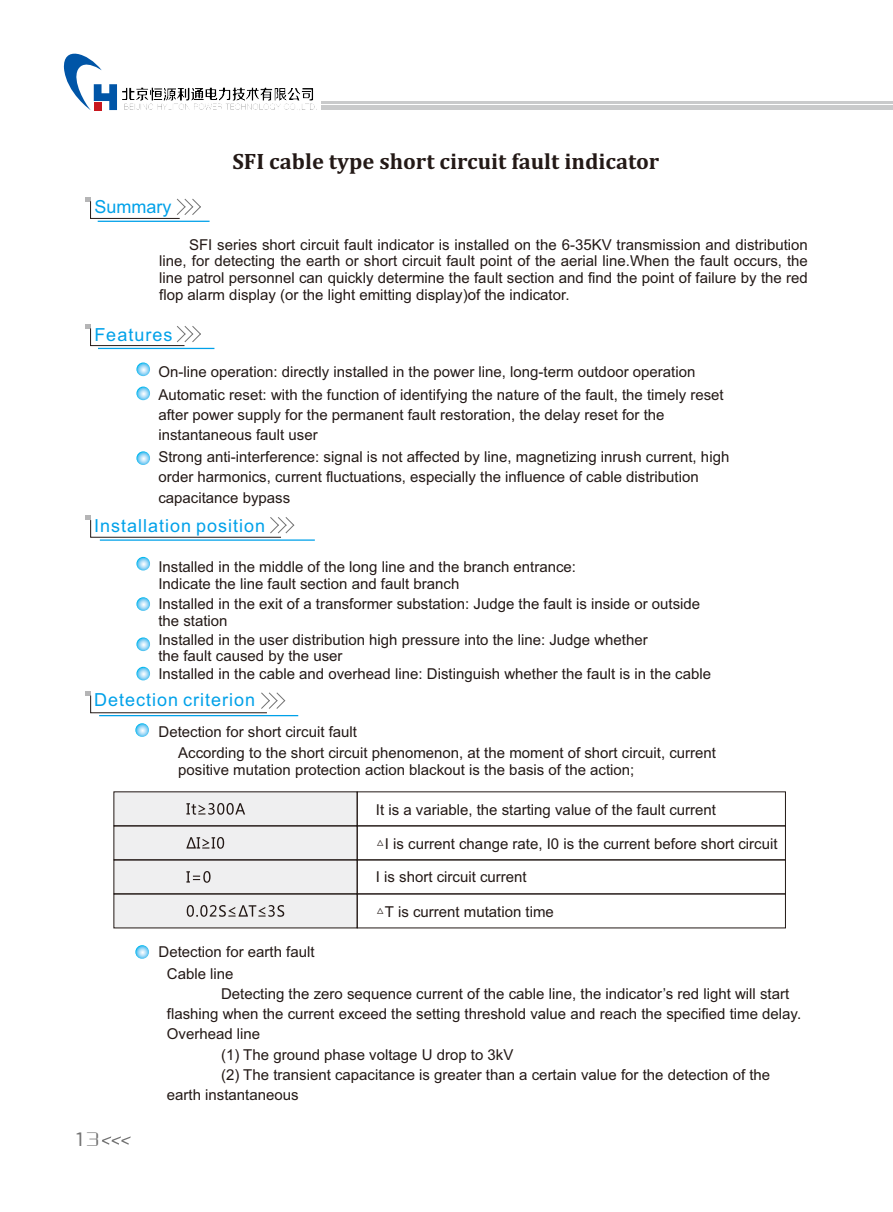
<style>
.page{position:relative;width:893px;height:1212px;background:#fff}
.page>*{position:absolute;margin:0;border:0;box-sizing:border-box;transform-origin:0 0}
.t1{font:700 22.5px "Cambria";color:#231916}
.t2{font:21px "FZZQJW GB1 0";color:#717171}
.t3{font:18px "Arial";letter-spacing:.055em;color:#00a1e9}
.t4{font:18px "Arial";color:#00a1e9}
.t5{font:15px/16.8px "Arial";color:#231916}
.s1{font-family:"Arial Unicode MS"}
</style>
<div class="page">
<div style="left:114px;top:792px;width:243px;height:136px;background:#efeff0"></div>
<div style="left:113px;top:825px;width:245px;height:35px;border:1px solid #231916"></div>
<div style="left:113px;top:859px;width:245px;height:35px;border:1px solid #231916"></div>
<div style="left:113px;top:893px;width:245px;height:35px;border:1px solid #231916"></div>
<div style="left:357px;top:825px;width:429px;height:35px;border:1px solid #231916"></div>
<div style="left:357px;top:859px;width:429px;height:35px;border:1px solid #231916"></div>
<div style="left:357px;top:893px;width:429px;height:35px;border:1px solid #231916"></div>
<svg style="left:186px;top:803px;width:59px;height:12px"></svg>
<svg style="left:186px;top:837px;width:38px;height:12px"></svg>
<svg style="left:186px;top:871px;width:25px;height:12px"></svg>
<svg style="left:187px;top:905px;width:97px;height:12px"></svg>
<svg style="left:136px;top:362px;width:14px;height:14px"></svg>
<svg style="left:136px;top:387px;width:14px;height:13px"></svg>
<svg style="left:136px;top:451px;width:14px;height:14px"></svg>
<svg style="left:85px;top:691px;width:201px;height:23px"></svg>
<hr style="left:99px;top:715px;width:199px;height:1px;background:#00a1e9">
<svg style="left:85px;top:516px;width:210px;height:22px"></svg>
<hr style="left:100px;top:539px;width:215px;height:2px;background:#00a1e9">
<svg style="left:136px;top:557px;width:14px;height:13px"></svg>
<svg style="left:136px;top:597px;width:14px;height:14px"></svg>
<svg style="left:136px;top:667px;width:14px;height:13px"></svg>
<svg style="left:136px;top:637px;width:14px;height:14px"></svg>
<svg style="left:135px;top:723px;width:14px;height:14px"></svg>
<svg style="left:135px;top:945px;width:14px;height:14px"></svg>
<hr style="left:322px;top:106px;width:571px;height:4px;background:#c9cacb">
<hr style="left:322px;top:101px;width:571px;height:2px;background:#c9cacb">
<img style="left:122px;top:87px;width:193px;height:23px">
<svg style="left:63px;top:53px;width:54px;height:57px"></svg>
<svg style="left:85px;top:197px;width:116px;height:22px"></svg>
<hr style="left:98px;top:221px;width:112px;height:1px;background:#00a1e9">
<svg style="left:85px;top:324px;width:116px;height:22px"></svg>
<hr style="left:98px;top:348px;width:116px;height:1px;background:#00a1e9">
<svg style="left:102px;top:1136px;width:29px;height:9px"></svg>
<h1 class="t1" style="left:232px;top:151px;width:428px">SFI cable type short circuit fault indicator</h1>
<p class="t4" style="left:94px;top:200px;width:79px">Summary</p>
<p class="t5" style="left:159px;top:237px;width:650px;text-align:justify;text-indent:30px">SFI series short circuit fault indicator is installed on the 6-35KV transmission and distribution line, for detecting the earth or short circuit fault point of the aerial line.When the fault occurs, the line patrol personnel can quickly determine the fault section and find the point of failure by the red flop alarm display (or the light emitting display)of the indicator.</p>
<p class="t3" style="left:94px;top:328px;width:80px">Features</p>
<p class="t5" style="left:158px;top:361px;width:567px;line-height:23px">On-line operation: directly installed in the power line, long-term outdoor operation<br>Automatic reset: with the function of identifying the nature of the fault, the timely reset</p>
<p class="t5" style="left:158px;top:406px;width:508px;line-height:20.1px">after power supply for the permanent fault restoration, the delay reset for the instantaneous fault user</p>
<p class="t5" style="left:158px;top:448px;width:572px;line-height:20.1px">Strong anti-interference: signal is not affected by line, magnetizing inrush current, high order harmonics, current fluctuations, especially the influence of cable distribution capacitance bypass</p>
<p class="t3" style="left:94px;top:519px;width:173px">Installation position</p>
<p class="t5" style="left:158px;top:559px;width:419px">Installed in the middle of the long line and the branch entrance:<br>Indicate the line fault section and fault branch</p>
<p class="t5" style="left:158px;top:596px;width:543px">Installed in the exit of a transformer substation: Judge the fault is inside or outside the station</p>
<p class="t5" style="left:158px;top:632px;width:554px;line-height:17.2px">Installed in the user distribution high pressure into the line: Judge whether<br>the fault caused by the user<br>Installed in the cable and overhead line: Distinguish whether the fault is in the cable</p>
<p class="t3" style="left:94px;top:693px;width:163px">Detection criterion</p>
<p class="t5" style="left:178px;top:722px;width:539px;line-height:21px;text-indent:-20px">Detection for short circuit fault<br>According to the short circuit phenomenon, at the moment of short circuit, current</p>
<p class="t5" style="left:178px;top:762px;width:458px">positive mutation protection action blackout is the basis of the action;</p>
<p class="t5" style="left:376px;top:803px;width:342px">It is a variable, the starting value of the fault current</p>
<p class="t5" style="left:376px;top:829px;width:403px;line-height:32.5px"><span class="s1">△</span>I is current change rate, I0 is the current before short circuit<br>I is short circuit current</p>
<p class="t5" style="left:376px;top:904px;width:179px"><span class="s1">△</span>T is current mutation time</p>
<p class="t5" style="left:167px;top:942px;width:149px;line-height:22.2px;text-indent:-8px">Detection for earth fault<br>Cable line</p>
<p class="t5" style="left:221px;top:987px;width:570px">Detecting the zero sequence current of the cable line, the indicator’s red light will start</p>
<p class="t5" style="left:167px;top:1007px;width:636px">flashing when the current exceed the setting threshold value and reach the specified time delay.</p>
<p class="t5" style="left:167px;top:1027px;width:95px">Overhead line</p>
<p class="t5" style="left:221px;top:1047px;width:294px">(1) The ground phase voltage U drop to 3kV</p>
<p class="t5" style="left:221px;top:1067px;width:551px">(2) The transient capacitance is greater than a certain value for the detection of the</p>
<p class="t5" style="left:167px;top:1087px;width:133px">earth instantaneous</p>
<h2 class="t2" style="left:72px;top:1127px;width:28px">13</h2>
</div>
